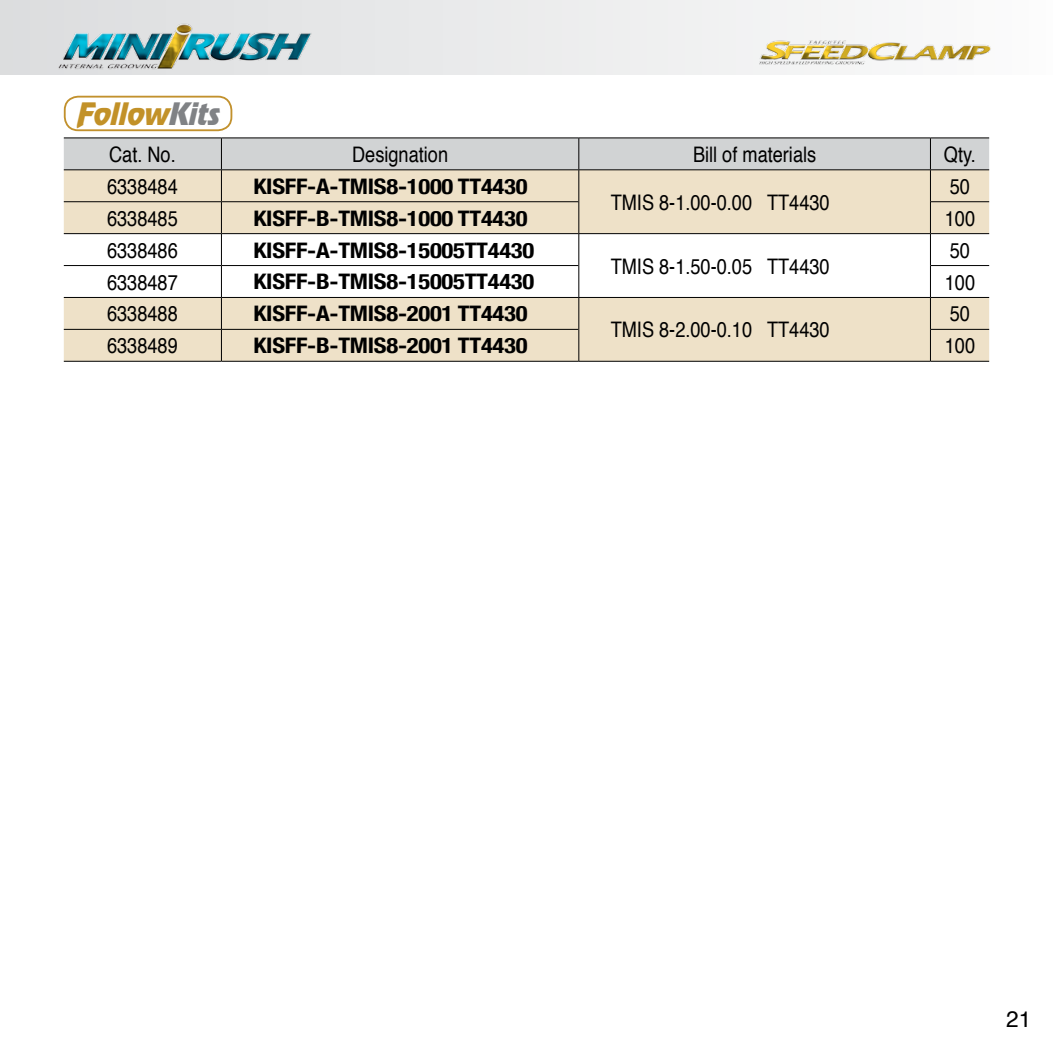
<style>
.page{position:relative;width:1053px;height:1053px;background:#fff}
.page>*{position:absolute;margin:0;border:0;box-sizing:border-box;transform-origin:0 0}
.t1{font:italic 27.68px "Revue";color:#c29128}
.t2{font:22.5px "Helvetica";color:#000}
.t3{font:21.38px "Helvetica";color:#000;scale:.85 1}
.t4{font:700 condensed 21.38px "Helvetica Neue";letter-spacing:-.01em;color:#000;scale:1.15 1}
.s1{color:#808285}
</style>
<div class="page">
<div style="left:0;top:0;width:1052px;height:74px;background:linear-gradient(to right,#dbddde,#fbfbfb)"></div>
<img style="left:746px;top:29px;width:249px;height:41px">
<img style="left:55px;top:22px;width:261px;height:53px">
<div style="left:64px;top:96px;width:168px;height:35px;border:2px solid #c2912d;border-radius:14px"></div>
<div style="left:64px;top:138px;width:925px;height:31px;background:#d1d3d4"></div>
<svg style="left:64px;top:170px;width:925px;height:191px;fill:#eee1c8"></svg>
<hr style="left:64px;top:137px;width:157px;height:1px;background:#000">
<hr style="left:221px;top:137px;width:357px;height:1px;background:#000">
<hr style="left:221px;top:138px;width:1px;height:31px;background:#000">
<hr style="left:578px;top:137px;width:352px;height:1px;background:#000">
<hr style="left:578px;top:138px;width:1px;height:31px;background:#000">
<hr style="left:930px;top:137px;width:59px;height:1px;background:#000">
<hr style="left:930px;top:138px;width:1px;height:31px;background:#000">
<hr style="left:64px;top:169px;width:157px;height:1px;background:#000">
<hr style="left:221px;top:169px;width:357px;height:1px;background:#000">
<hr style="left:221px;top:170px;width:1px;height:31px;background:#000">
<hr style="left:578px;top:169px;width:352px;height:1px;background:#000">
<hr style="left:578px;top:170px;width:1px;height:32px;background:#000">
<hr style="left:930px;top:169px;width:59px;height:1px;background:#000">
<hr style="left:930px;top:170px;width:1px;height:32px;background:#000">
<hr style="left:64px;top:201px;width:157px;height:1px;background:#000">
<hr style="left:221px;top:201px;width:357px;height:1px;background:#000">
<hr style="left:221px;top:202px;width:1px;height:31px;background:#000">
<hr style="left:578px;top:202px;width:1px;height:31px;background:#000">
<hr style="left:930px;top:201px;width:59px;height:1px;background:#000">
<hr style="left:930px;top:202px;width:1px;height:31px;background:#000">
<hr style="left:64px;top:233px;width:157px;height:1px;background:#000">
<hr style="left:221px;top:233px;width:357px;height:1px;background:#000">
<hr style="left:221px;top:234px;width:1px;height:31px;background:#000">
<hr style="left:578px;top:233px;width:352px;height:1px;background:#000">
<hr style="left:578px;top:234px;width:1px;height:31px;background:#000">
<hr style="left:930px;top:233px;width:59px;height:1px;background:#000">
<hr style="left:930px;top:234px;width:1px;height:31px;background:#000">
<hr style="left:64px;top:265px;width:157px;height:1px;background:#000">
<hr style="left:221px;top:265px;width:357px;height:1px;background:#000">
<hr style="left:221px;top:266px;width:1px;height:31px;background:#000">
<hr style="left:578px;top:265px;width:1px;height:32px;background:#000">
<hr style="left:930px;top:265px;width:59px;height:1px;background:#000">
<hr style="left:930px;top:265px;width:1px;height:32px;background:#000">
<hr style="left:64px;top:297px;width:157px;height:1px;background:#000">
<hr style="left:221px;top:297px;width:357px;height:1px;background:#000">
<hr style="left:221px;top:298px;width:1px;height:31px;background:#000">
<hr style="left:578px;top:297px;width:352px;height:1px;background:#000">
<hr style="left:578px;top:298px;width:1px;height:31px;background:#000">
<hr style="left:578px;top:361px;width:352px;height:1px;background:#000">
<hr style="left:930px;top:297px;width:59px;height:1px;background:#000">
<hr style="left:930px;top:298px;width:1px;height:31px;background:#000">
<hr style="left:64px;top:329px;width:157px;height:1px;background:#000">
<hr style="left:221px;top:329px;width:357px;height:1px;background:#000">
<hr style="left:221px;top:330px;width:1px;height:31px;background:#000">
<hr style="left:578px;top:329px;width:1px;height:32px;background:#000">
<hr style="left:64px;top:361px;width:157px;height:1px;background:#000">
<hr style="left:221px;top:361px;width:357px;height:1px;background:#000">
<hr style="left:930px;top:329px;width:59px;height:1px;background:#000">
<hr style="left:930px;top:329px;width:1px;height:32px;background:#000">
<hr style="left:930px;top:361px;width:59px;height:1px;background:#000">
<p class="t1" style="left:75px;top:95px;width:153px">Follow<span class="s1">Kits</span></p>
<p class="t3" style="left:109px;top:138px;width:80px">Cat. No.</p>
<p class="t3" style="left:352px;top:138px;width:114px">Designation</p>
<p class="t3" style="left:693px;top:138px;width:146px">Bill of materials</p>
<p class="t3" style="left:943px;top:138px;width:39px">Qty.</p>
<p class="t3" style="left:107px;top:170px;width:85px">6338484</p>
<p class="t4" style="left:253px;top:173px;width:240px">KISFF-A-TMIS8-1000 TT4430</p>
<p class="t3" style="left:610px;top:186px;width:259px">TMIS 8-1.00-0.00 TT4430</p>
<p class="t3" style="left:949px;top:170px;width:25px">50</p>
<p class="t3" style="left:107px;top:202px;width:85px">6338485</p>
<p class="t4" style="left:253px;top:205px;width:240px">KISFF-B-TMIS8-1000 TT4430</p>
<p class="t3" style="left:944px;top:202px;width:37px">100</p>
<p class="t3" style="left:107px;top:233px;width:85px">6338486</p>
<p class="t4" style="left:253px;top:237px;width:246px">KISFF-A-TMIS8-15005TT4430</p>
<p class="t3" style="left:610px;top:249px;width:259px">TMIS 8-1.50-0.05 TT4430</p>
<p class="t3" style="left:949px;top:233px;width:25px">50</p>
<p class="t3" style="left:107px;top:265px;width:85px">6338487</p>
<p class="t4" style="left:253px;top:269px;width:246px">KISFF-B-TMIS8-15005TT4430</p>
<p class="t3" style="left:944px;top:265px;width:37px">100</p>
<p class="t3" style="left:107px;top:297px;width:85px">6338488</p>
<p class="t4" style="left:253px;top:301px;width:240px">KISFF-A-TMIS8-2001 TT4430</p>
<p class="t3" style="left:610px;top:313px;width:259px">TMIS 8-2.00-0.10 TT4430</p>
<p class="t3" style="left:949px;top:297px;width:25px">50</p>
<p class="t3" style="left:107px;top:329px;width:85px">6338489</p>
<p class="t4" style="left:253px;top:333px;width:240px">KISFF-B-TMIS8-2001 TT4430</p>
<p class="t3" style="left:944px;top:329px;width:37px">100</p>
<p class="t2" style="left:1006px;top:1001px;width:27px">21</p>
</div>
